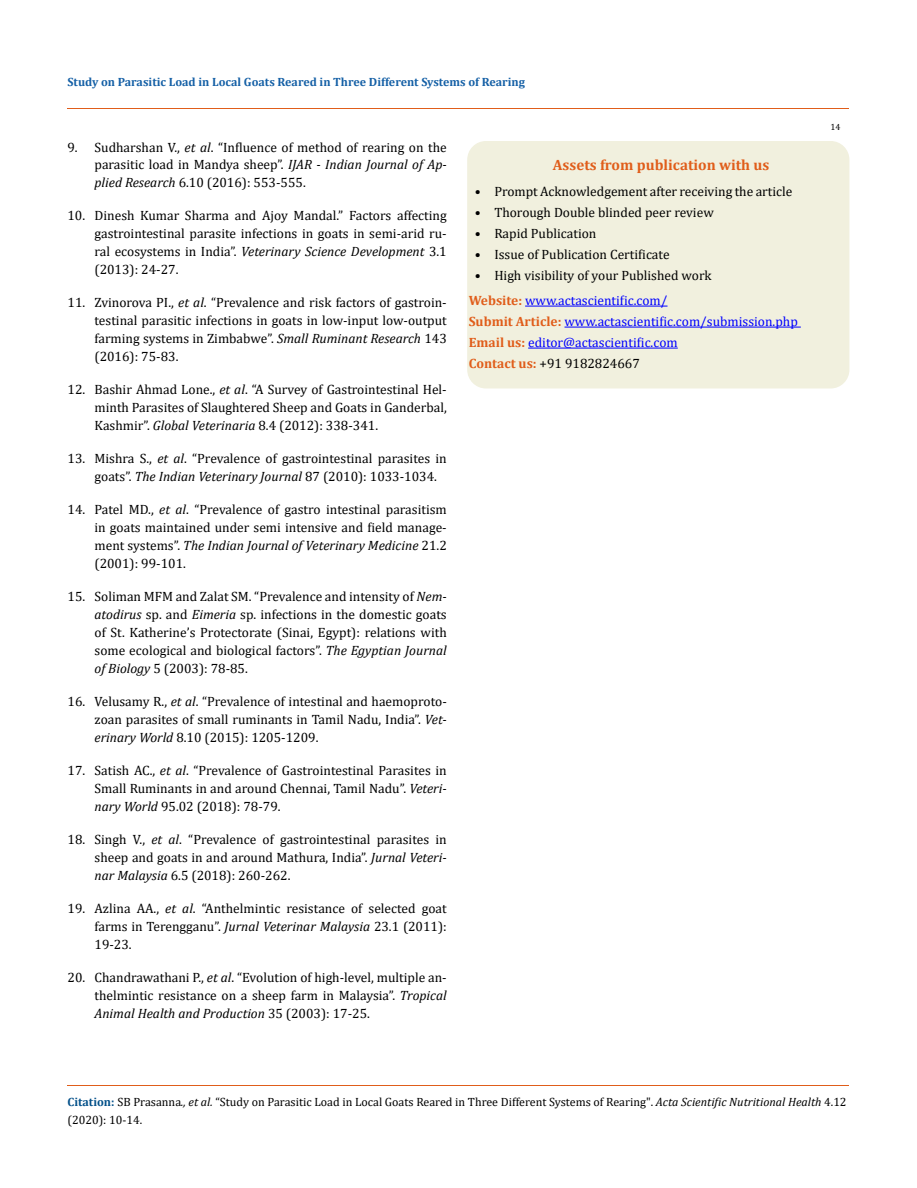
<style>
.page{position:relative;width:917px;height:1188px;background:#fff}
.page>*{position:absolute;margin:0;border:0;box-sizing:border-box;transform-origin:0 0}
.t1{font:700 15px "Cambria";color:#e05d1a}
.t2{font:13.5px/18px "Cambria";color:#000;text-align:justify}
.t3{font:13.5px/21px "Cambria";color:#00f}
.t4{font:12px/18px "Cambria";color:#000}
.t5{font:700 12px "Cambria";color:#1560a6}
.t6{font:9px "Cambria";color:#000}
.s1{font-style:italic}
.s2{font-weight:700;color:#e05d1a}
.s3{color:#000}
.s4{font-weight:700;color:#035089}
</style>
<div class="page">
<hr style="left:67px;top:109px;width:782px;height:1px;background:#e05d1a">
<div style="left:468px;top:142px;width:380px;height:246px;background:#f1f0de;border-radius:18px"></div>
<div style="left:467px;top:141px;width:382px;height:247px;border:2px solid #f1f0de;border-radius:18px"></div>
<hr style="left:525px;top:306px;width:142px;height:1px;background:#00f">
<hr style="left:564px;top:327px;width:236px;height:1px;background:#00f">
<hr style="left:528px;top:348px;width:149px;height:1px;background:#00f">
<hr style="left:67px;top:1086px;width:782px;height:1px;background:#e05d1a">
<p class="t5" style="left:67px;top:73px;width:459px">Study on Parasitic Load in Local Goats Reared in Three Different Systems of Rearing</p>
<p class="t2" style="left:94px;top:138px;width:354px;text-indent:-27px">9. Sudharshan V., <span class="s1">et al</span>. “Influence of method of rearing on the parasitic load in Mandya sheep”. <span class="s1">IJAR - Indian Journal of Ap&shy;plied Research</span> 6.10 (2016): 553-555.</p>
<p class="t2" style="left:94px;top:207px;width:354px;text-indent:-27px">10. Dinesh Kumar Sharma and Ajoy Mandal.” Factors affecting gastrointestinal parasite infections in goats in semi-arid ru&shy;ral ecosystems in India”. <span class="s1">Veterinary Science Development</span> 3.1 (2013): 24-27.</p>
<p class="t2" style="left:94px;top:294px;width:354px;text-indent:-27px">11. Zvinorova PI., <span class="s1">et al</span>. “Prevalence and risk factors of gastroin&shy;testinal parasitic infections in goats in low-input low-output farming systems in Zimbabwe”. <span class="s1">Small Ruminant Research</span> 143 (2016): 75-83.</p>
<p class="t2" style="left:94px;top:381px;width:354px;text-indent:-27px">12. Bashir Ahmad Lone., <span class="s1">et al</span>. “A Survey of Gastrointestinal Hel&shy;minth Parasites of Slaughtered Sheep and Goats in Ganderbal, Kashmir”. <span class="s1">Global Veterinaria</span> 8.4 (2012): 338-341.</p>
<p class="t2" style="left:94px;top:450px;width:354px;text-indent:-27px">13. Mishra S., <span class="s1">et al</span>. “Prevalence of gastrointestinal parasites in goats”. <span class="s1">The Indian Veterinary Journal</span> 87 (2010): 1033-1034.</p>
<p class="t2" style="left:94px;top:501px;width:354px;text-indent:-27px">14. Patel MD., <span class="s1">et al</span>. “Prevalence of gastro intestinal parasitism in goats maintained under semi intensive and field manage&shy;ment systems”. <span class="s1">The Indian Journal of Veterinary Medicine</span> 21.2 (2001): 99-101.</p>
<p class="t2" style="left:94px;top:588px;width:354px;text-indent:-27px">15. Soliman MFM and Zalat SM. “Prevalence and intensity of <span class="s1">Nem&shy;atodirus</span> sp. and <span class="s1">Eimeria</span> sp. infections in the domestic goats of St. Katherine’s Protectorate (Sinai, Egypt): relations with some ecological and biological factors”. <span class="s1">The Egyptian Journal of Biology</span> 5 (2003): 78-85.</p>
<p class="t2" style="left:94px;top:693px;width:354px;text-indent:-27px">16. Velusamy R., <span class="s1">et al</span>. “Prevalence of intestinal and haemoproto&shy;zoan parasites of small ruminants in Tamil Nadu, India”. <span class="s1">Vet&shy;erinary World</span> 8.10 (2015): 1205-1209.</p>
<p class="t2" style="left:94px;top:762px;width:354px;text-indent:-27px">17. Satish AC., <span class="s1">et al</span>. “Prevalence of Gastrointestinal Parasites in Small Ruminants in and around Chennai, Tamil Nadu”. <span class="s1">Veteri&shy;nary World</span> 95.02 (2018): 78-79.</p>
<p class="t2" style="left:94px;top:831px;width:354px;text-indent:-27px">18. Singh V., <span class="s1">et al</span>. “Prevalence of gastrointestinal parasites in sheep and goats in and around Mathura, India”. <span class="s1">Jurnal Veteri&shy;nar Malaysia</span> 6.5 (2018): 260-262.</p>
<p class="t2" style="left:94px;top:900px;width:354px;text-indent:-27px">19. Azlina AA., <span class="s1">et al</span>. “Anthelmintic resistance of selected goat farms in Terengganu”. <span class="s1">Jurnal Veterinar Malaysia</span> 23.1 (2011):<br>19-23.</p>
<p class="t2" style="left:94px;top:969px;width:354px;text-indent:-27px">20. Chandrawathani P., <span class="s1">et al</span>. “Evolution of high-level, multiple an&shy;thelmintic resistance on a sheep farm in Malaysia”. <span class="s1">Tropical Animal Health and Production</span> 35 (2003): 17-25.</p>
<p class="t1" style="left:553px;top:154px;width:218px">Assets from publication with us</p>
<p class="t2" style="left:475px;top:182px;width:319px">• Prompt Acknowledgement after receiving the article</p>
<p class="t2" style="left:475px;top:203px;width:240px">• Thorough Double blinded peer review</p>
<p class="t2" style="left:475px;top:224px;width:123px">• Rapid Publication</p>
<p class="t2" style="left:475px;top:245px;width:196px">• Issue of Publication Certificate</p>
<p class="t2" style="left:475px;top:266px;width:238px">• High visibility of your Published work</p>
<p class="t3" style="left:468px;top:290px;width:330px"><span class="s2">Website:</span> www.actascientific.com/<br><span class="s2">Submit Article:</span> www.actascientific.com/submission.php <span class="s2">Email us:</span> editor@actascientific.com<br><span class="s2">Contact us:</span> <span class="s3">+91 9182824667</span></p>
<p class="t6" style="left:830px;top:122px;width:11px">14</p>
<p class="t4" style="left:67px;top:1093px;width:780px"><span class="s4">Citation:</span> SB Prasanna<span class="s1">., et al.</span> “Study on Parasitic Load in Local Goats Reared in Three Different Systems of Rearing". <span class="s1">Acta Scientific Nutritional Health</span> 4.12 (2020): 10-14.</p>
</div>
